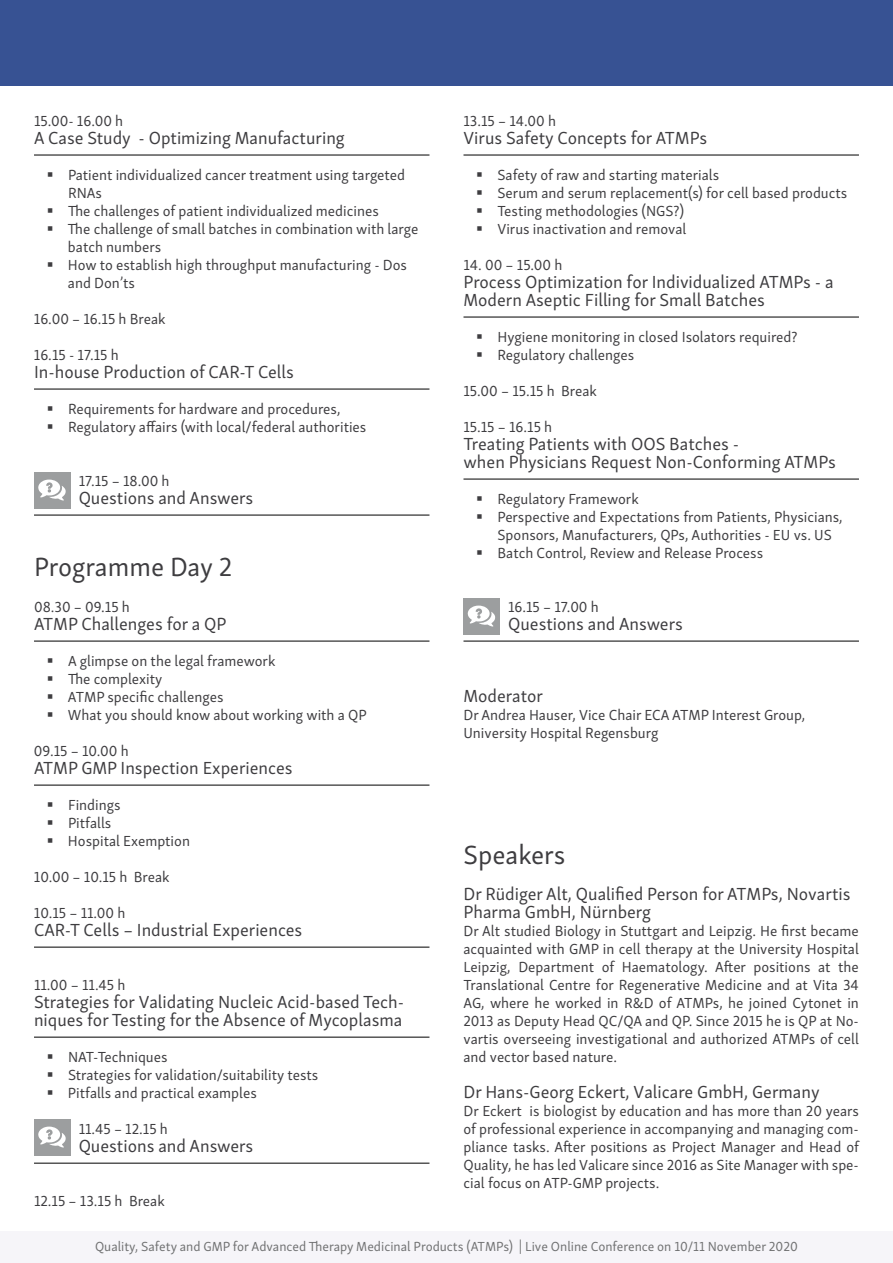
<style>
.page{position:relative;width:893px;height:1263px;background:#fff}
.page>*{position:absolute;margin:0;border:0;box-sizing:border-box;transform-origin:0 0}
.t1{font:27px "Skolar Sans Latn";color:#3e3d40}
.t2{font:18px/18px "Skolar Sans Latn";color:#3e3d40}
.t3{font:15px/18px "Skolar Sans Latn";color:#3e3d40}
.t4{font:13.5px "Skolar Sans Latn";color:#707172}
</style>
<div class="page">
<div style="left:0;top:0;width:893px;height:85px;background:#375293"></div>
<hr style="left:34px;top:155px;width:395px;height:1px;background:#000">
<hr style="left:34px;top:389px;width:395px;height:1px;background:#000">
<hr style="left:34px;top:515px;width:395px;height:1px;background:#000">
<hr style="left:34px;top:641px;width:395px;height:1px;background:#000">
<hr style="left:34px;top:785px;width:395px;height:1px;background:#000">
<hr style="left:34px;top:947px;width:395px;height:1px;background:#000">
<hr style="left:34px;top:1037px;width:395px;height:1px;background:#000">
<hr style="left:34px;top:1163px;width:395px;height:1px;background:#000">
<div style="left:34px;top:472px;width:36px;height:36px;background:#9c9e9f"></div>
<svg style="left:38px;top:480px;width:28px;height:21px"></svg>
<div style="left:34px;top:1119px;width:36px;height:36px;background:#9c9e9f"></div>
<svg style="left:38px;top:1126px;width:28px;height:21px"></svg>
<hr style="left:463px;top:155px;width:396px;height:1px;background:#000">
<hr style="left:463px;top:317px;width:396px;height:1px;background:#000">
<hr style="left:463px;top:479px;width:396px;height:1px;background:#000">
<hr style="left:463px;top:641px;width:396px;height:1px;background:#000">
<div style="left:463px;top:598px;width:37px;height:36px;background:#9c9e9f"></div>
<svg style="left:467px;top:606px;width:28px;height:21px"></svg>
<div style="left:0;top:1231px;width:893px;height:32px;background:#f6f5f9"></div>
<p class="t3" style="left:34px;top:111px;width:91px">15.00- 16.00 h</p>
<p class="t2" style="left:34px;top:127px;width:312px">A Case Study - Optimizing Manufacturing</p>
<p class="t3" style="left:68px;top:165px;width:352px">Patient individualized cancer treatment using targeted RNAs<br>The challenges of patient individualized medicines<br>The challenge of small batches in combination with large batch numbers<br>How to establish high throughput manufacturing - Dos and Don’ts</p>
<p class="t3" style="left:34px;top:309px;width:133px">16.00 – 16.15 h Break</p>
<p class="t3" style="left:34px;top:345px;width:86px">16.15 - 17.15 h</p>
<p class="t2" style="left:34px;top:361px;width:261px">In-house Production of CAR-T Cells</p>
<p class="t3" style="left:68px;top:399px;width:300px">Requirements for hardware and procedures,<br>Regulatory affairs (with local/federal authorities</p>
<p class="t3" style="left:79px;top:471px;width:92px">17.15 – 18.00 h</p>
<p class="t2" style="left:79px;top:487px;width:176px">Questions and Answers</p>
<h1 class="t1" style="left:34px;top:546px;width:200px">Programme Day 2</h1>
<p class="t3" style="left:34px;top:597px;width:97px">08.30 – 09.15 h</p>
<p class="t2" style="left:34px;top:613px;width:194px">ATMP Challenges for a QP</p>
<p class="t3" style="left:68px;top:651px;width:300px">A glimpse on the legal framework<br>The complexity<br>ATMP specific challenges<br>What you should know about working with a QP</p>
<p class="t3" style="left:34px;top:741px;width:96px">09.15 – 10.00 h</p>
<p class="t2" style="left:34px;top:757px;width:260px">ATMP GMP Inspection Experiences</p>
<p class="t3" style="left:68px;top:795px;width:124px">Findings<br>Pitfalls<br>Hospital Exemption</p>
<p class="t3" style="left:34px;top:867px;width:137px">10.00 – 10.15 h Break</p>
<p class="t3" style="left:34px;top:903px;width:93px">10.15 – 11.00 h</p>
<p class="t2" style="left:34px;top:919px;width:270px">CAR-T Cells – Industrial Experiences</p>
<p class="t3" style="left:34px;top:975px;width:93px">11.00 – 11.45 h</p>
<p class="t2" style="left:34px;top:991px;width:372px">Strategies for Validating Nucleic Acid-based Tech&shy;niques for Testing for the Absence of Mycoplasma</p>
<p class="t3" style="left:68px;top:1047px;width:252px">NAT-Techniques<br>Strategies for validation/suitability tests<br>Pitfalls and practical examples</p>
<p class="t3" style="left:79px;top:1119px;width:91px">11.45 – 12.15 h</p>
<p class="t2" style="left:79px;top:1135px;width:176px">Questions and Answers</p>
<p class="t3" style="left:34px;top:1191px;width:132px">12.15 – 13.15 h Break</p>
<p class="t3" style="left:463px;top:111px;width:94px">13.15 – 14.00 h</p>
<p class="t2" style="left:463px;top:127px;width:245px">Virus Safety Concepts for ATMPs</p>
<p class="t3" style="left:497px;top:165px;width:351px">Safety of raw and starting materials<br>Serum and serum replacement(s) for cell based products Testing methodologies (NGS?)<br>Virus inactivation and removal</p>
<p class="t3" style="left:463px;top:255px;width:101px">14. 00 – 15.00 h</p>
<p class="t2" style="left:463px;top:271px;width:372px">Process Optimization for Individualized ATMPs - a<br>Modern Aseptic Filling for Small Batches</p>
<p class="t3" style="left:497px;top:327px;width:301px">Hygiene monitoring in closed Isolators required?<br>Regulatory challenges</p>
<p class="t3" style="left:463px;top:381px;width:135px">15.00 – 15.15 h Break</p>
<p class="t3" style="left:463px;top:417px;width:90px">15.15 – 16.15 h</p>
<p class="t2" style="left:463px;top:433px;width:374px">Treating Patients with OOS Batches -<br>when Physicians Request Non-Conforming ATMPs</p>
<p class="t3" style="left:497px;top:489px;width:347px">Regulatory Framework<br>Perspective and Expectations from Patients, Physicians, Sponsors, Manufacturers, QPs, Authorities - EU vs. US Batch Control, Review and Release Process</p>
<p class="t3" style="left:508px;top:597px;width:92px">16.15 – 17.00 h</p>
<p class="t2" style="left:508px;top:613px;width:176px">Questions and Answers</p>
<p class="t2" style="left:463px;top:685px;width:81px">Moderator</p>
<p class="t3" style="left:463px;top:705px;width:343px">Dr Andrea Hauser, Vice Chair ECA ATMP Interest Group,<br>University Hospital Regensburg</p>
<h1 class="t1" style="left:463px;top:834px;width:103px">Speakers</h1>
<p class="t2" style="left:463px;top:883px;width:389px">Dr Rüdiger Alt, Qualified Person for ATMPs, Novartis<br>Pharma GmbH, Nürnberg</p>
<p class="t3" style="left:463px;top:921px;width:397px;text-align:justify">Dr Alt studied Biology in Stuttgart and Leipzig. He first became acquainted with GMP in cell therapy at the University Hospital Leipzig, Department of Haematology. After positions at the Translational Centre for Regenerative Medicine and at Vita 34<br>AG, where he worked in R&amp;D of ATMPs, he joined Cytonet in 2013 as Deputy Head QC/QA and QP. Since 2015 he is QP at No&shy;vartis overseeing investigational and authorized ATMPs of cell and vector based nature.</p>
<p class="t2" style="left:463px;top:1081px;width:358px">Dr Hans-Georg Eckert, Valicare GmbH, Germany</p>
<p class="t3" style="left:463px;top:1101px;width:397px;text-align:justify">Dr Eckert is biologist by education and has more than 20 years of professional experience in accompanying and managing com&shy;pliance tasks. After positions as Project Manager and Head of Quality, he has led Valicare since 2016 as Site Manager with spe&shy;cial focus on ATP-GMP projects.</p>
<p class="t4" style="left:95px;top:1236px;width:704px">Quality, Safety and GMP for Advanced Therapy Medicinal Products (ATMPs) | Live Online Conference on 10/11 November 2020</p>
</div>
